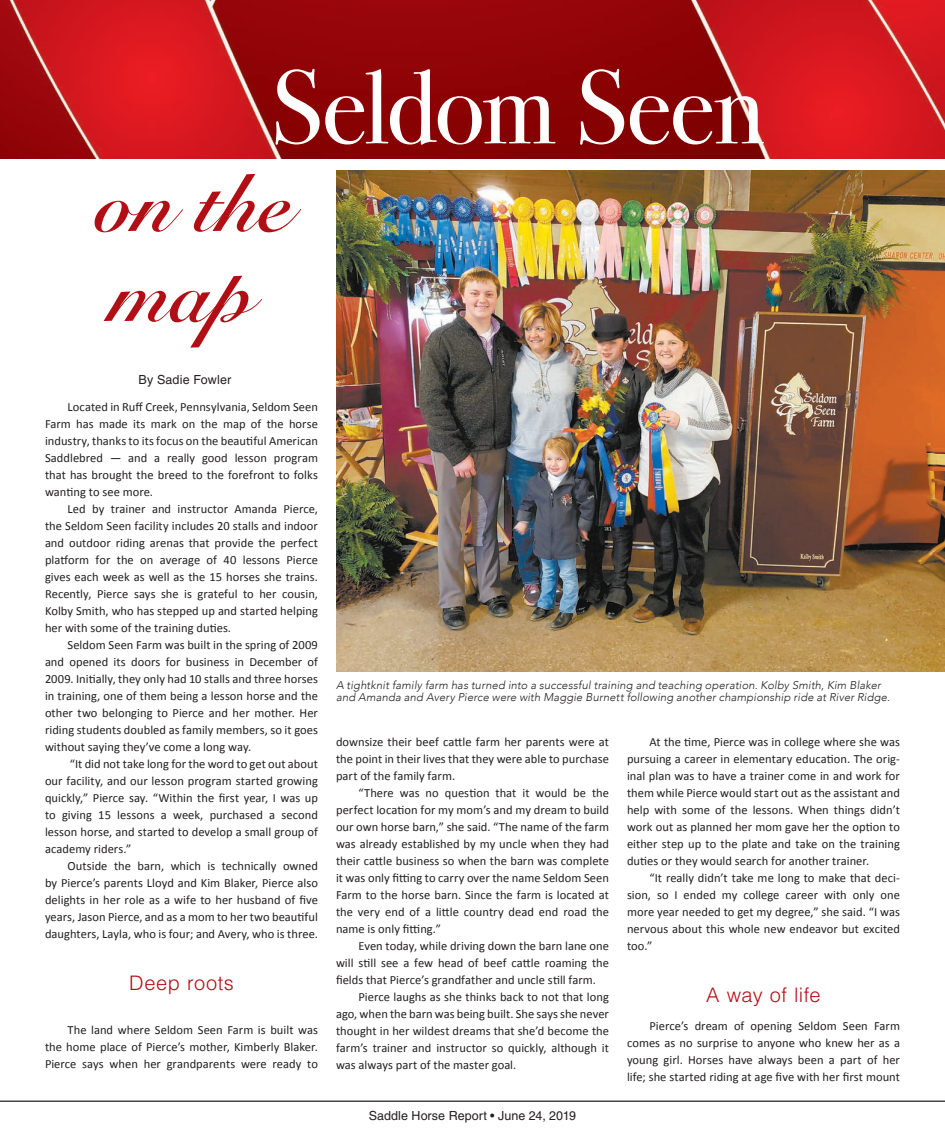
<style>
.page{position:relative;width:945px;height:1148px;background:#fff}
.page>*{position:absolute;margin:0;border:0;box-sizing:border-box;transform-origin:0 0}
.text{font:104.88px "Bodoni Svty Two ITCTT";letter-spacing:-.02em;color:#fff}
.text-2{font:700 81.25px/90px "Tango Script S Si";letter-spacing:.015em;color:#b20e15}
.subheads_within_text{font:300 20px "Helvetica LT Std";letter-spacing:.025em;color:#b20e15}
.text-3{font:12.5px/17px "Calibri";letter-spacing:.005em;color:#231f20;text-align:justify}
.Publication_Date_pag{font:12.5px "Helvetica LT Std";letter-spacing:.005em;color:#231f20}
.byline{font:12.5px "Helvetica LT Std";letter-spacing:.015em;color:#231f20}
.cutline{font:italic 300 11.25px/12.5px "Avenir";letter-spacing:.01em;color:#231f20}
</style>
<div class="page">
<hr style="left:0;top:1100px;width:945px;height:1px;background:#231f20">
<img style="left:336px;top:171px;width:609px;height:500px">
<img style="left:0;top:0;width:945px;height:158px">
<p class="text" style="left:270px;top:22px;width:496px">Seldom Seen</p>
<p class="text-2" style="left:94px;top:161px;width:199px">on the map</p>
<p class="byline" style="left:139px;top:372px;width:94px">By Sadie Fowler</p>
<p class="text-3" style="left:45px;top:397px;width:275px;text-indent:22px">Located in Ruff Creek, Pennsylvania, Seldom Seen Farm has made its mark on the map of the horse industry, thanks to its focus on the beautiful American Saddlebred — and a really good lesson program that has brought the breed to the forefront to folks wanting to see more.</p>
<p class="text-3" style="left:45px;top:499px;width:275px;text-indent:22px">Led by trainer and instructor Amanda Pierce, the Seldom Seen facility includes 20 stalls and indoor and outdoor riding arenas that provide the perfect platform for the on average of 40 lessons Pierce gives each week as well as the 15 horses she trains.<br>Recently, Pierce says she is grateful to her cousin, Kolby Smith, who has stepped up and started helping her with some of the training duties.</p>
<p class="text-3" style="left:45px;top:635px;width:275px;text-indent:22px">Seldom Seen Farm was built in the spring of 2009 and opened its doors for business in December of 2009. Initially, they only had 10 stalls and three horses in training, one of them being a lesson horse and the other two belonging to Pierce and her mother. Her riding students doubled as family members, so it goes without saying they’ve come a long way.</p>
<p class="text-3" style="left:45px;top:754px;width:274px;text-indent:25px">“It did not take long for the word to get out about our facility, and our lesson program started growing quickly,” Pierce say. “Within the first year, I was up to giving 15 lessons a week, purchased a second lesson horse, and started to develop a small group of academy riders.”</p>
<p class="text-3" style="left:45px;top:856px;width:275px;text-indent:22px">Outside the barn, which is technically owned by Pierce’s parents Lloyd and Kim Blaker, Pierce also delights in her role as a wife to her husband of five years, Jason Pierce, and as a mom to her two beautiful daughters, Layla, who is four; and Avery, who is three.</p>
<p class="subheads_within_text" style="left:129px;top:970px;width:106px">Deep roots</p>
<p class="text-3" style="left:45px;top:1021px;width:274px;text-indent:22px">The land where Seldom Seen Farm is built was the home place of Pierce’s mother, Kimberly Blaker.<br>Pierce says when her grandparents were ready to</p>
<p class="cutline" style="left:336px;top:678px;width:555px">A tightknit family farm has turned into a successful training and teaching operation. Kolby Smith, Kim Blaker and Amanda and Avery Pierce were with Maggie Burnett following another championship ride at River Ridge.</p>
<p class="text-3" style="left:336px;top:733px;width:275px">downsize their beef cattle farm her parents were at the point in their lives that they were able to purchase part of the family farm.</p>
<p class="text-3" style="left:336px;top:784px;width:275px;text-indent:22px">“There was no question that it would be the perfect location for my mom’s and my dream to build our own horse barn,” she said. “The name of the farm was already established by my uncle when they had their cattle business so when the barn was complete it was only fitting to carry over the name Seldom Seen Farm to the horse barn. Since the farm is located at the very end of a little country dead end road the name is only fitting.”</p>
<p class="text-3" style="left:336px;top:937px;width:275px;text-indent:22px">Even today, while driving down the barn lane one will still see a few head of beef cattle roaming the fields that Pierce’s grandfather and uncle still farm.</p>
<p class="text-3" style="left:336px;top:988px;width:275px;text-indent:22px">Pierce laughs as she thinks back to not that long ago, when the barn was being built. She says she never thought in her wildest dreams that she’d become the farm’s trainer and instructor so quickly, although it was always part of the master goal.</p>
<p class="Publication_Date_pag" style="left:369px;top:1108px;width:209px">Saddle Horse Report • June 24, 2019</p>
<p class="text-3" style="left:627px;top:733px;width:275px;text-indent:22px">At the time, Pierce was in college where she was pursuing a career in elementary education. The orig&shy;inal plan was to have a trainer come in and work for them while Pierce would start out as the assistant and help with some of the lessons. When things didn’t work out as planned her mom gave her the option to either step up to the plate and take on the training duties or they would search for another trainer.</p>
<p class="text-3" style="left:627px;top:869px;width:275px;text-indent:22px">“It really didn’t take me long to make that deci&shy;sion, so I ended my college career with only one more year needed to get my degree,” she said. “I was nervous about this whole new endeavor but excited too.”</p>
<p class="subheads_within_text" style="left:706px;top:982px;width:116px">A way of life</p>
<p class="text-3" style="left:627px;top:1016px;width:275px;text-indent:22px">Pierce’s dream of opening Seldom Seen Farm comes as no surprise to anyone who knew her as a young girl. Horses have always been a part of her life; she started riding at age five with her first mount</p>
</div>
